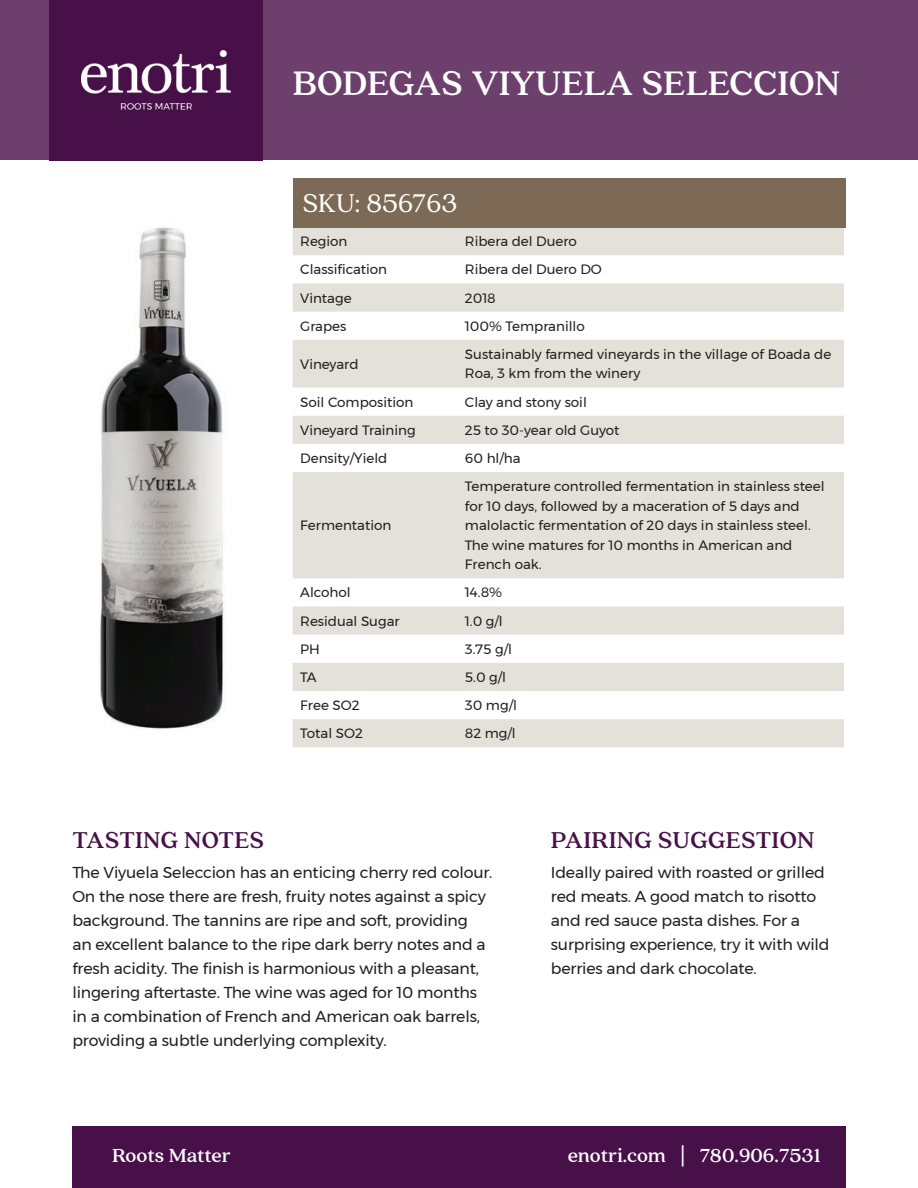
<style>
.page{position:relative;width:918px;height:1188px;background:#fff}
.page>*{position:absolute;margin:0;border:0;box-sizing:border-box;transform-origin:0 0}
.t1{font:700 37.8px "Quincy CF";color:#fff}
.t2{font:28.5px "Quincy CF";color:#fff}
.t3{font:700 25.5px "Quincy CF";letter-spacing:.01em;color:#481048}
.t4{font:700 21px "Quincy CF";color:#fff}
.t5{font:15.75px/24px "Montserrat";letter-spacing:-.01em;color:#231f20}
.t6{font:13.5px/19.5px "Montserrat";color:#231f20}
</style>
<div class="page">
<div style="left:0;top:0;width:918px;height:160px;background:#6c3f6c"></div>
<svg style="left:293px;top:228px;width:551px;height:519px;fill:#e4e0da"></svg>
<div style="left:72px;top:1126px;width:774px;height:62px;background:#481048"></div>
<div style="left:49px;top:0;width:213px;height:160px;background:#481048"></div>
<img style="left:82px;top:51px;width:148px;height:59px">
<div style="left:293px;top:178px;width:553px;height:50px;background:#7c6a56"></div>
<img style="left:100px;top:227px;width:125px;height:502px">
<h1 class="t1" style="left:293px;top:61px;width:549px">BODEGAS VIYUELA SELECCION</h1>
<h2 class="t2" style="left:302px;top:186px;width:157px">SKU: 856763</h2>
<p class="t6" style="left:300px;top:232px;width:49px">Region</p>
<p class="t6" style="left:465px;top:232px;width:114px">Ribera del Duero</p>
<p class="t6" style="left:300px;top:260px;width:88px">Classification</p>
<p class="t6" style="left:465px;top:260px;width:138px">Ribera del Duero DO</p>
<p class="t6" style="left:300px;top:288px;width:53px">Vintage</p>
<p class="t6" style="left:465px;top:288px;width:32px">2018</p>
<p class="t6" style="left:300px;top:316px;width:48px">Grapes</p>
<p class="t6" style="left:465px;top:316px;width:121px">100% Tempranillo</p>
<p class="t6" style="left:300px;top:354px;width:60px">Vineyard</p>
<p class="t6" style="left:465px;top:344px;width:368px">Sustainably farmed vineyards in the village of Boada de<br>Roa, 3 km from the winery</p>
<p class="t6" style="left:300px;top:392px;width:115px">Soil Composition</p>
<p class="t6" style="left:465px;top:392px;width:123px">Clay and stony soil</p>
<p class="t6" style="left:300px;top:420px;width:117px">Vineyard Training</p>
<p class="t6" style="left:465px;top:420px;width:156px">25 to 30-year old Guyot</p>
<p class="t6" style="left:300px;top:448px;width:89px">Density/Yield</p>
<p class="t6" style="left:465px;top:448px;width:57px">60 hl/ha</p>
<p class="t6" style="left:300px;top:516px;width:93px">Fermentation</p>
<p class="t6" style="left:465px;top:477px;width:361px">Temperature controlled fermentation in stainless steel for 10 days, followed by a maceration of 5 days and malolactic fermentation of 20 days in stainless steel.<br>The wine matures for 10 months in American and French oak.</p>
<p class="t6" style="left:300px;top:583px;width:52px">Alcohol</p>
<p class="t6" style="left:465px;top:583px;width:39px">14.8%</p>
<p class="t6" style="left:300px;top:611px;width:101px">Residual Sugar</p>
<p class="t6" style="left:465px;top:611px;width:39px">1.0 g/l</p>
<p class="t6" style="left:300px;top:639px;width:21px">PH</p>
<p class="t6" style="left:465px;top:639px;width:49px">3.75 g/l</p>
<p class="t6" style="left:300px;top:667px;width:18px">TA</p>
<p class="t6" style="left:465px;top:667px;width:43px">5.0 g/l</p>
<p class="t6" style="left:300px;top:695px;width:61px">Free SO2</p>
<p class="t6" style="left:465px;top:695px;width:53px">30 mg/l</p>
<p class="t6" style="left:300px;top:724px;width:64px">Total SO2</p>
<p class="t6" style="left:465px;top:724px;width:52px">82 mg/l</p>
<h3 class="t3" style="left:72px;top:825px;width:193px">TASTING NOTES</h3>
<p class="t5" style="left:72px;top:861px;width:422px">The Viyuela Seleccion has an enticing cherry red colour.<br>On the nose there are fresh, fruity notes against a spicy background. The tannins are ripe and soft, providing<br>an excellent balance to the ripe dark berry notes and a fresh acidity. The finish is harmonious with a pleasant, lingering aftertaste. The wine was aged for 10 months in a combination of French and American oak barrels, providing a subtle underlying complexity.</p>
<h3 class="t3" style="left:551px;top:825px;width:265px">PAIRING SUGGESTION</h3>
<p class="t5" style="left:551px;top:861px;width:280px">Ideally paired with roasted or grilled red meats. A good match to risotto and red sauce pasta dishes. For a surprising experience, try it with wild berries and dark chocolate.</p>
<h3 class="t4" style="left:112px;top:1143px;width:120px">Roots Matter</h3>
<h3 class="t4" style="left:568px;top:1143px;width:255px">enotri.com | 780.906.7531</h3>
</div>
